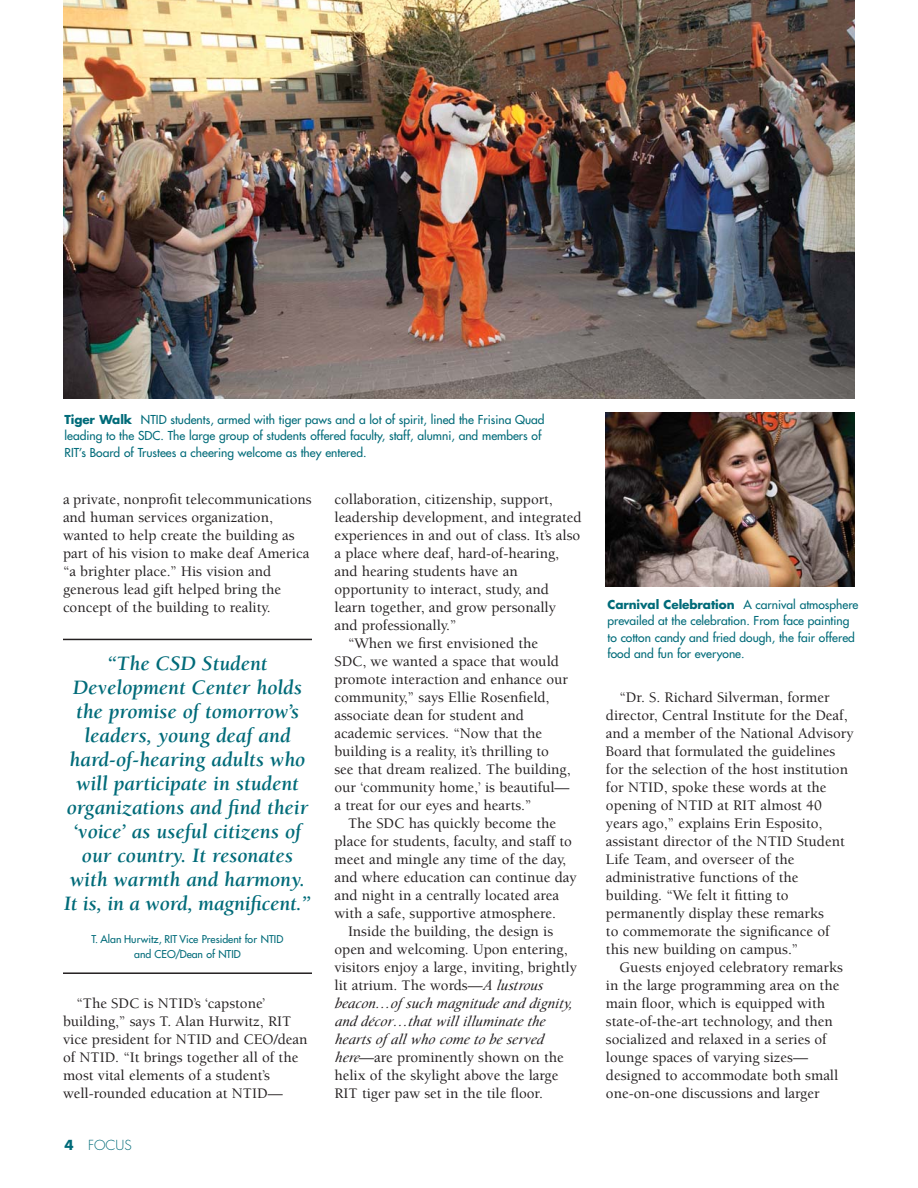
<style>
.page{position:relative;width:918px;height:1188px;background:#fff}
.page>*{position:absolute;margin:0;border:0;box-sizing:border-box;transform-origin:0 0}
.t1{font:italic 700 21px/24px "Berkeley";color:#006b79;text-align:center}
.t2{font:500 15px/18px "Berkeley";color:#231f20}
.t3{font:italic 15px "Berkeley";color:#231f20}
.t4{font:300 13.5px "Futura";color:#006b79}
.t5{font:12px/16.5px "Futura";color:#006b79}
.t6{font:10.5px/15px "Futura";color:#006b79;text-align:center}
.s1{font-weight:700}
.s2{font-weight:400;font-style:italic}
</style>
<div class="page">
<hr style="left:63px;top:639px;width:249px;height:1px;background:#231f20">
<hr style="left:63px;top:972px;width:249px;height:2px;background:#231f20">
<img style="left:63px;top:0;width:792px;height:399px">
<img style="left:605px;top:413px;width:250px;height:173px">
<p class="t5" style="left:64px;top:412px;width:482px"><span class="s1">Tiger Walk</span> NTID students, armed with tiger paws and a lot of spirit, lined the Frisina Quad leading to the SDC. The large group of students offered faculty, staff, alumni, and members of<br>RIT’s Board of Trustees a cheering welcome as they entered.</p>
<p class="t2" style="left:63px;top:492px;width:250px">a private, nonprofit telecommunications and human services organization, wanted to help create the building as part of his vision to make deaf America “a brighter place.” His vision and generous lead gift helped bring the concept of the building to reality.</p>
<p class="t1" style="left:64px;top:654px;width:248px">“The CSD Student<br>Development Center holds the promise of tomorrow’s leaders, young deaf and hard-of-hearing adults who will participate in student organizations and find their ‘voice’ as useful citizens of our country. It resonates with warmth and harmony.<br>It is, in a word, magnificent.”</p>
<p class="t6" style="left:92px;top:933px;width:193px">T. Alan Hurwitz, RIT Vice President for NTID and CEO/Dean of NTID</p>
<p class="t2" style="left:63px;top:996px;width:246px;text-indent:14px">“The SDC is NTID’s ‘capstone’ building,” says T. Alan Hurwitz, RIT vice president for NTID and CEO/dean of NTID. “It brings together all of the most vital elements of a student’s well-rounded education at NTID—</p>
<p class="t4" style="left:64px;top:1139px;width:69px"><span class="s1">4</span> FOCUS</p>
<p class="t2" style="left:334px;top:492px;width:220px">collaboration, citizenship, support,</p>
<p class="t2" style="left:334px;top:510px;width:249px">leadership development, and integrated</p>
<p class="t2" style="left:334px;top:528px;width:247px">experiences in and out of class. It’s also</p>
<p class="t2" style="left:334px;top:546px;width:226px">a place where deaf, hard-of-hearing,</p>
<p class="t2" style="left:334px;top:564px;width:185px">and hearing students have an</p>
<p class="t2" style="left:334px;top:582px;width:216px">opportunity to interact, study, and</p>
<p class="t2" style="left:334px;top:600px;width:223px">learn together, and grow personally</p>
<p class="t2" style="left:334px;top:618px;width:123px">and professionally.”</p>
<p class="t2" style="left:348px;top:636px;width:192px">“When we first envisioned the</p>
<p class="t2" style="left:334px;top:654px;width:226px">SDC, we wanted a space that would</p>
<p class="t2" style="left:334px;top:672px;width:235px">promote interaction and enhance our</p>
<p class="t2" style="left:334px;top:690px;width:217px">community,” says Ellie Rosenfield,</p>
<p class="t2" style="left:334px;top:708px;width:191px">associate dean for student and</p>
<p class="t2" style="left:334px;top:726px;width:209px">academic services. “Now that the</p>
<p class="t2" style="left:334px;top:744px;width:216px">building is a reality, it’s thrilling to</p>
<p class="t2" style="left:334px;top:762px;width:238px">see that dream realized. The building,</p>
<p class="t2" style="left:334px;top:780px;width:237px">our ‘community home,’ is beautiful—</p>
<p class="t2" style="left:334px;top:798px;width:198px">a treat for our eyes and hearts.”</p>
<p class="t2" style="left:348px;top:816px;width:210px">The SDC has quickly become the</p>
<p class="t2" style="left:334px;top:834px;width:239px">place for students, faculty, and staff to</p>
<p class="t2" style="left:334px;top:852px;width:233px">meet and mingle any time of the day,</p>
<p class="t2" style="left:334px;top:870px;width:244px">and where education can continue day</p>
<p class="t2" style="left:334px;top:888px;width:226px">and night in a centrally located area</p>
<p class="t2" style="left:334px;top:906px;width:223px">with a safe, supportive atmosphere.</p>
<p class="t2" style="left:348px;top:924px;width:207px">Inside the building, the design is</p>
<p class="t2" style="left:334px;top:942px;width:235px">open and welcoming. Upon entering,</p>
<p class="t2" style="left:334px;top:960px;width:244px">visitors enjoy a large, inviting, brightly</p>
<p class="t2" style="left:334px;top:978px;width:213px">lit atrium. The words—<span class="s2">A lustrous</span></p>
<p class="t3" style="left:334px;top:997px;width:242px">beacon…of such magnitude and dignity,</p>
<p class="t3" style="left:334px;top:1015px;width:215px">and décor…that will illuminate the</p>
<p class="t3" style="left:335px;top:1033px;width:211px">hearts of all who come to be served</p>
<p class="t2" style="left:335px;top:1050px;width:231px"><span class="s2">here</span>—are prominently shown on the</p>
<p class="t2" style="left:334px;top:1068px;width:226px">helix of the skylight above the large</p>
<p class="t2" style="left:334px;top:1086px;width:210px">RIT tiger paw set in the tile floor.</p>
<p class="t5" style="left:608px;top:597px;width:252px"><span class="s1">Carnival Celebration</span> A carnival atmosphere prevailed at the celebration. From face painting to cotton candy and fried dough, the fair offered food and fun for everyone.</p>
<p class="t2" style="left:606px;top:690px;width:249px;text-indent:14px">“Dr. S. Richard Silverman, former director, Central Institute for the Deaf, and a member of the National Advisory Board that formulated the guidelines for the selection of the host institution for NTID, spoke these words at the opening of NTID at RIT almost 40 years ago,” explains Erin Esposito, assistant director of the NTID Student Life Team, and overseer of the administrative functions of the building. “We felt it fitting to permanently display these remarks<br>to commemorate the significance of this new building on campus.”</p>
<p class="t2" style="left:606px;top:960px;width:239px;text-indent:14px">Guests enjoyed celebratory remarks in the large programming area on the main floor, which is equipped with state-of-the-art technology, and then socialized and relaxed in a series of lounge spaces of varying sizes— designed to accommodate both small one-on-one discussions and larger</p>
</div>
